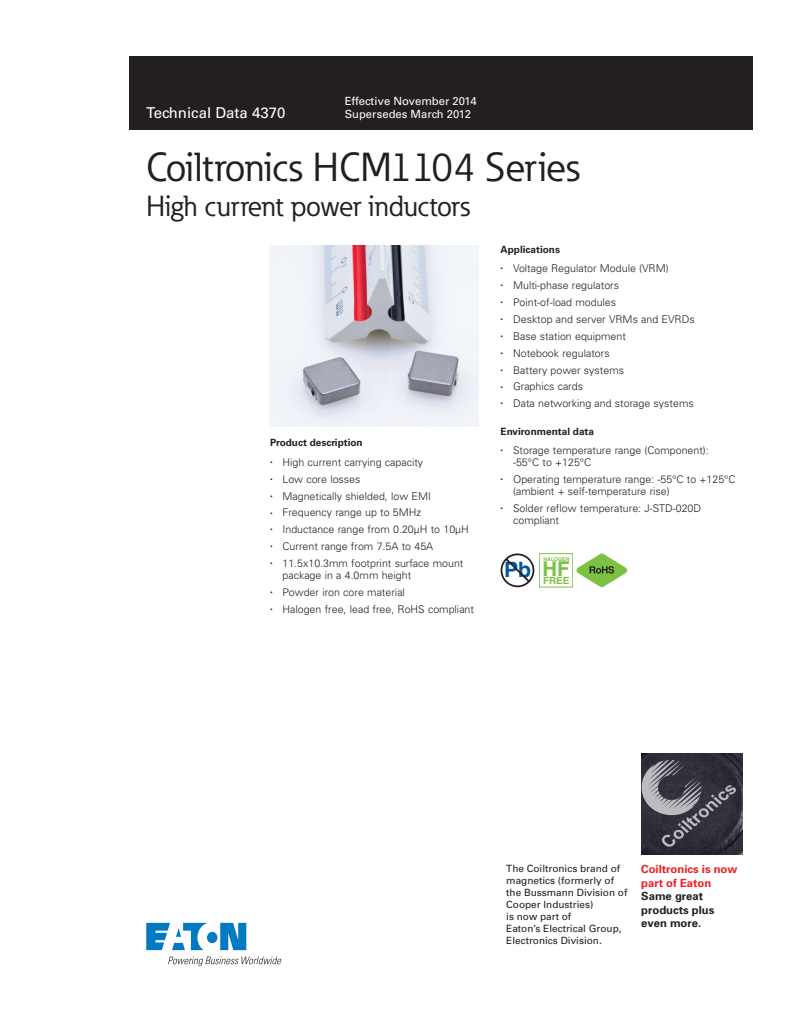
<style>
.page{position:relative;width:810px;height:1035px;background:#fff}
.page>*{position:absolute;margin:0;border:0;box-sizing:border-box;transform-origin:0 0}
.t1{font:40px "Eaton";color:#231f20}
.t2{font:28.75px "Eaton";color:#231f20}
.t3{font:700 20.38px "Helvetica";color:#7bc142}
.t4{font:15px "Univers LT Std";color:#fff}
.t5{font:11.25px/13.5px "Univers LT Std";color:#fff}
.t6{font:700 11.25px/13.5px "Univers";color:#231f20}
.t7{font:700 11.25px/13.5px "Univers";color:#ee1f23}
.t8{font:300 10.62px/11.9px "Univers";color:#231f20}
.t9{font:10px/12px "Univers";color:#231f20}
.t10{font:700 10px "Univers LT Std";color:#231f20}
.t11{font:700 9.88px "Helvetica";color:#7bc142}
.t12{font:700 5.12px "Helvetica";color:#7bc142}
.s1{font-family:"Helvetica";font-weight:400;font-size:7.5px}
</style>
<div class="page">
<div style="left:130px;top:56px;width:623px;height:73px;background:#231f20"></div>
<svg style="left:146px;top:923px;width:100px;height:27px"></svg>
<svg style="left:168px;top:957px;width:113px;height:9px"></svg>
<img style="left:641px;top:753px;width:101px;height:102px">
<div style="left:539px;top:554px;width:34px;height:33px;border:1px solid #7bc142"></div>
<svg style="left:501px;top:553px;width:33px;height:34px"></svg>
<svg style="left:577px;top:553px;width:50px;height:34px"></svg>
<img style="left:269px;top:246px;width:209px;height:181px">
<h3 class="t4" style="left:146px;top:104px;width:141px">Technical Data 4370</h3>
<p class="t5" style="left:345px;top:94px;width:133px">Effective November 2014<br>Supersedes March 2012</p>
<h1 class="t1" style="left:146px;top:142px;width:435px">Coiltronics HCM1104 Series</h1>
<h2 class="t2" style="left:146px;top:188px;width:325px">High current power inductors</h2>
<p class="t10" style="left:270px;top:437px;width:94px">Product description</p>
<p class="t8" style="left:270px;top:456px;width:155px"><span class="s1">•</span> High current carrying capacity</p>
<p class="t8" style="left:270px;top:473px;width:92px"><span class="s1">•</span> Low core losses</p>
<p class="t8" style="left:270px;top:490px;width:162px"><span class="s1">•</span> Magnetically shielded, low EMI</p>
<p class="t8" style="left:270px;top:506px;width:153px"><span class="s1">•</span> Frequency range up to 5MHz</p>
<p class="t8" style="left:270px;top:523px;width:200px"><span class="s1">•</span> Inductance range from 0.20μH to 10μH</p>
<p class="t8" style="left:270px;top:540px;width:165px"><span class="s1">•</span> Current range from 7.5A to 45A</p>
<p class="t8" style="left:282px;top:557px;width:182px;text-indent:-12px"><span class="s1">•</span> 11.5x10.3mm footprint surface mount package in a 4.0mm height</p>
<p class="t8" style="left:270px;top:586px;width:137px"><span class="s1">•</span> Powder iron core material</p>
<p class="t8" style="left:270px;top:603px;width:206px"><span class="s1">•</span> Halogen free, lead free, RoHS compliant</p>
<p class="t10" style="left:501px;top:244px;width:61px">Applications</p>
<p class="t8" style="left:501px;top:262px;width:170px"><span class="s1">•</span> Voltage Regulator Module (VRM)</p>
<p class="t8" style="left:501px;top:279px;width:120px"><span class="s1">•</span> Multi-phase regulators</p>
<p class="t8" style="left:501px;top:296px;width:117px"><span class="s1">•</span> Point-of-load modules</p>
<p class="t8" style="left:501px;top:313px;width:196px"><span class="s1">•</span> Desktop and server VRMs and EVRDs</p>
<p class="t8" style="left:501px;top:330px;width:127px"><span class="s1">•</span> Base station equipment</p>
<p class="t8" style="left:501px;top:347px;width:111px"><span class="s1">•</span> Notebook regulators</p>
<p class="t8" style="left:501px;top:364px;width:125px"><span class="s1">•</span> Battery power systems</p>
<p class="t8" style="left:501px;top:380px;width:84px"><span class="s1">•</span> Graphics cards</p>
<p class="t8" style="left:501px;top:397px;width:195px"><span class="s1">•</span> Data networking and storage systems</p>
<p class="t10" style="left:501px;top:425px;width:95px">Environmental data</p>
<p class="t8" style="left:513px;top:444px;width:197px;text-indent:-12px"><span class="s1">•</span> Storage temperature range (Component): -55°C to +125°C</p>
<p class="t8" style="left:513px;top:473px;width:224px;text-indent:-12px"><span class="s1">•</span> Operating temperature range: -55°C to +125°C (ambient + self-temperature rise)</p>
<p class="t8" style="left:513px;top:502px;width:190px;text-indent:-12px"><span class="s1">•</span> Solder reflow temperature: J-STD-020D compliant</p>
<p class="t12" style="left:544px;top:556px;width:27px">HALOGEN</p>
<h3 class="t3" style="left:542px;top:556px;width:29px">HF</h3>
<p class="t11" style="left:504px;top:574px;width:67px"><sup>Pb</sup> FREE</p>
<p class="t9" style="left:506px;top:862px;width:123px">The Coiltronics brand of magnetics (formerly of the Bussmann Division of<br>Cooper Industries)<br>is now part of<br>Eaton’s Electrical Group,<br>Electronics Division.</p>
<p class="t7" style="left:641px;top:862px;width:98px">Coiltronics is now part of Eaton</p>
<p class="t6" style="left:641px;top:889px;width:75px">Same great products plus even more.</p>
</div>
